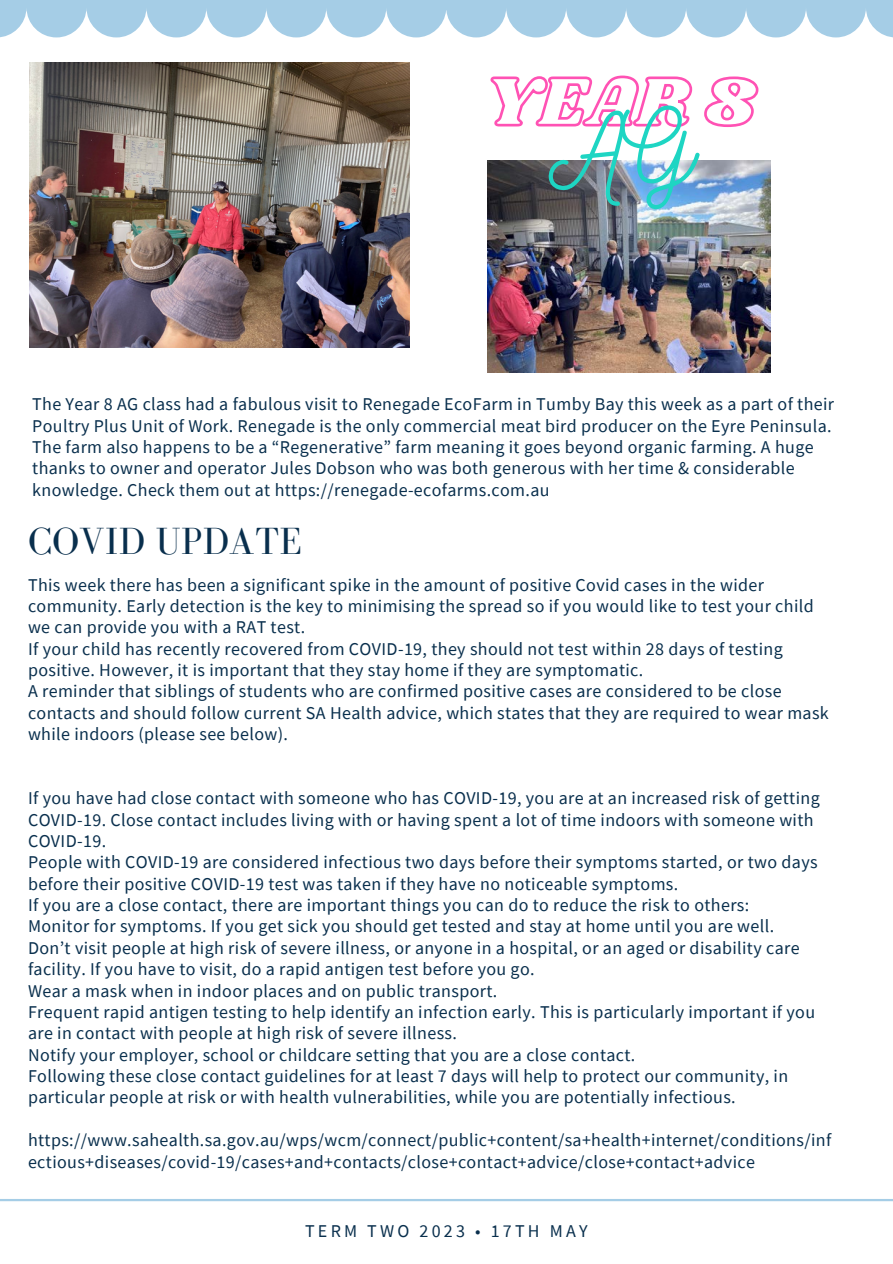
<style>
.page{position:relative;width:893px;height:1264px;background:#fff}
.page>*{position:absolute;margin:0;border:0;box-sizing:border-box;transform-origin:0 0}
.t1{font:39px "Bodoni FLF";letter-spacing:.01em;color:#092f4d}
.t2{font:18px/21.3px "Source Sans Pro";letter-spacing:.02em;color:#092f4d}
.t3{font:18px "Source Sans Pro";letter-spacing:.18em;color:#092f4d}
</style>
<div class="page">
<svg style="left:0;top:0;width:892px;height:37px;fill:#a5cde6"></svg>
<hr style="left:0;top:1198px;width:892px;height:3px;background:#a5cde6">
<img style="left:29px;top:62px;width:380px;height:286px">
<img style="left:487px;top:160px;width:283px;height:213px">
<svg style="left:489px;top:75px;width:271px;height:137px"></svg>
<p class="t2" style="left:32px;top:393px;width:803px">The Year 8 AG class had a fabulous visit to Renegade EcoFarm in Tumby Bay this week as a part of their Poultry Plus Unit of Work. Renegade is the only commercial meat bird producer on the Eyre Peninsula.<br>The farm also happens to be a “Regenerative” farm meaning it goes beyond organic farming. A huge thanks to owner and operator Jules Dobson who was both generous with her time &amp; considerable knowledge. Check them out at https://renegade-ecofarms.com.au</p>
<p class="t1" style="left:28px;top:519px;width:275px">COVID UPDATE</p>
<p class="t2" style="left:28px;top:573px;width:787px">This week there has been a significant spike in the amount of positive Covid cases in the wider community. Early detection is the key to minimising the spread so if you would like to test your child we can provide you with a RAT test.</p>
<p class="t2" style="left:28px;top:637px;width:756px">If your child has recently recovered from COVID-19, they should not test within 28 days of testing positive. However, it is important that they stay home if they are symptomatic.</p>
<p class="t2" style="left:28px;top:680px;width:802px">A reminder that siblings of students who are confirmed positive cases are considered to be close contacts and should follow current SA Health advice, which states that they are required to wear mask while indoors (please see below).</p>
<p class="t2" style="left:28px;top:787px;width:793px">If you have had close contact with someone who has COVID-19, you are at an increased risk of getting<br>COVID-19. Close contact includes living with or having spent a lot of time indoors with someone with<br>COVID-19.</p>
<p class="t2" style="left:28px;top:851px;width:791px">People with COVID-19 are considered infectious two days before their symptoms started, or two days before their positive COVID-19 test was taken if they have no noticeable symptoms.</p>
<p class="t2" style="left:28px;top:894px;width:722px">If you are a close contact, there are important things you can do to reduce the risk to others:</p>
<p class="t2" style="left:28px;top:915px;width:747px">Monitor for symptoms. If you get sick you should get tested and stay at home until you are well.</p>
<p class="t2" style="left:28px;top:936px;width:773px">Don’t visit people at high risk of severe illness, or anyone in a hospital, or an aged or disability care facility. If you have to visit, do a rapid antigen test before you go.</p>
<p class="t2" style="left:28px;top:979px;width:470px">Wear a mask when in indoor places and on public transport.</p>
<p class="t2" style="left:28px;top:1000px;width:788px">Frequent rapid antigen testing to help identify an infection early. This is particularly important if you are in contact with people at high risk of severe illness.</p>
<p class="t2" style="left:28px;top:1043px;width:608px">Notify your employer, school or childcare setting that you are a close contact.</p>
<p class="t2" style="left:28px;top:1064px;width:761px">Following these close contact guidelines for at least 7 days will help to protect our community, in particular people at risk or with health vulnerabilities, while you are potentially infectious.</p>
<p class="t2" style="left:28px;top:1129px;width:804px">https://www.sahealth.sa.gov.au/wps/wcm/connect/public+content/sa+health+internet/conditions/inf ectious+diseases/covid-19/cases+and+contacts/close+contact+advice/close+contact+advice</p>
<p class="t3" style="left:305px;top:1219px;width:284px">TERM TWO 2023 • 17TH MAY</p>
</div>
